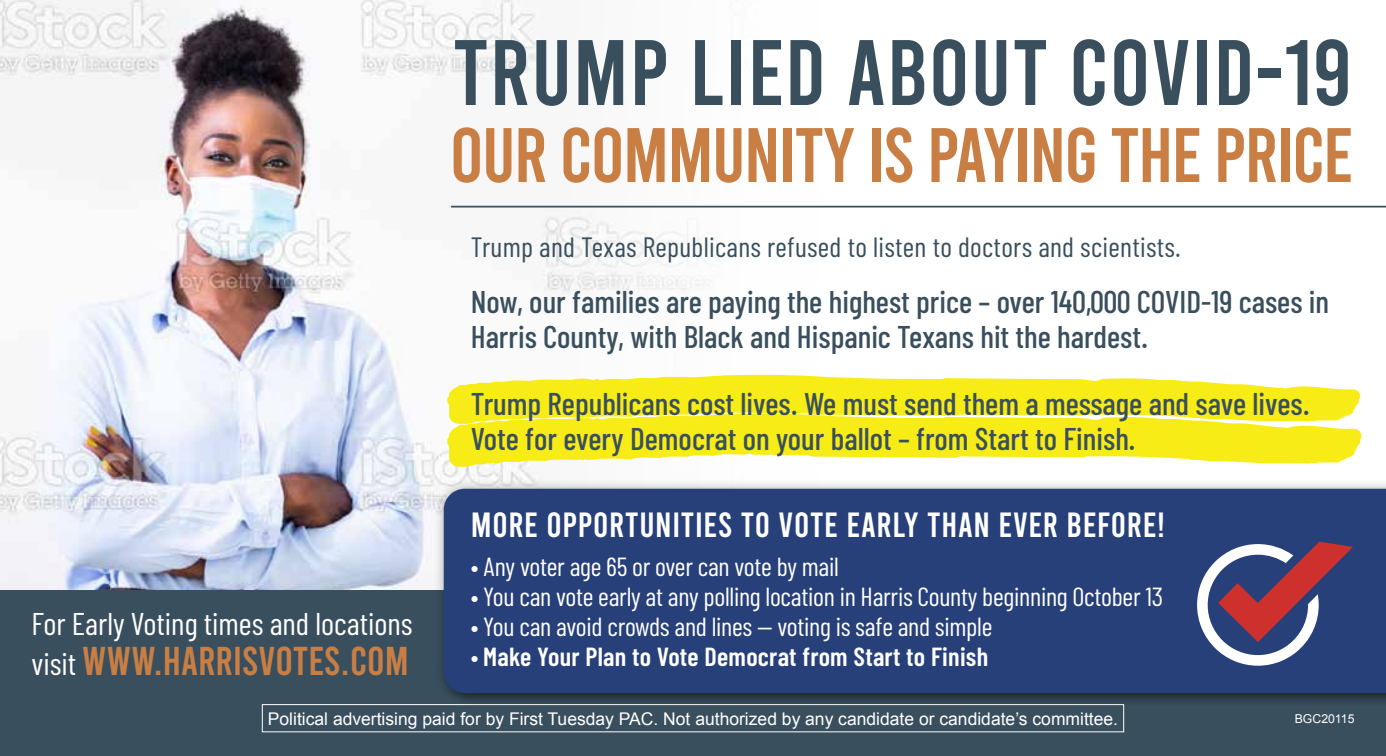
<style>
.page{position:relative;width:1386px;height:756px;background:#fff}
.page>*{position:absolute;margin:0;border:0;box-sizing:border-box;transform-origin:0 0}
.t1{font:92.75px "Bebas";letter-spacing:.015em;color:#394f5e}
.t2{font:77px "Bebas";letter-spacing:-.02em;color:#c97e44}
.t3{font:40.25px "Bebas";color:#c97e44}
.t4{font:35px "Bebas";letter-spacing:.02em;color:#fff}
.t5{font:500 31.5px/35px "Barlow Condensed";color:#394f5e}
.t6{font:31.5px "Barlow Condensed";color:#fff}
.t7{font:28px "Barlow Condensed";letter-spacing:.01em;color:#394f5e}
.t8{font:26.25px "Barlow Condensed";letter-spacing:-.01em;color:#fff}
.t9{font:600 26.25px "Barlow Condensed";letter-spacing:.01em;color:#fff}
.t10{font:17.5px "Arial";color:#fff}
.t11{font:12.25px "Arial";color:#fff}
.s1{font-family:"Barlow Condensed";font-size:31.5px;color:#fff}
.s2{font-weight:400}
</style>
<div class="page">
<img style="left:0;top:0;width:817px;height:591px">
<hr style="left:451px;top:206px;width:935px;height:2px;background:#394f5e">
<svg style="left:447px;top:375px;width:914px;height:38px;background:#f7ee36"></svg>
<svg style="left:447px;top:413px;width:915px;height:54px;fill:#f7ec16"></svg>
<div style="left:0;top:591px;width:1386px;height:165px;background:#394f5e"></div>
<div style="left:432px;top:477px;width:954px;height:227px;background:#000;opacity:.22"></div>
<div style="left:444px;top:489px;width:942px;height:204px;background:#274079"></div>
<svg style="left:1197px;top:542px;width:156px;height:124px;background:#6f5c7e"></svg>
<h1 class="t1" style="left:453px;top:26px;width:902px">TRUMP LIED ABOUT COVID-19</h1>
<h2 class="t2" style="left:450px;top:117px;width:905px">OUR COMMUNITY IS PAYING THE PRICE</h2>
<p class="t6" style="left:32px;top:604px;width:383px">For Early Voting times and locations</p>
<p class="t3" style="left:32px;top:641px;width:379px"><span class="s1">visit</span> WWW.HARRISVOTES.COM</p>
<p class="t7" style="left:471px;top:230px;width:712px">Trump and Texas Republicans refused to listen to doctors and scientists.</p>
<p class="t5" style="left:471px;top:284px;width:860px">Now, our families are paying the highest price – over 140,000 COVID-19 cases in<br>Harris County, with Black and Hispanic Texans hit the hardest.</p>
<p class="t5" style="left:471px;top:386px;width:841px">Trump Republicans cost lives. We must send them a message and save lives.<br>Vote for every Democrat on your ballot – from Start to Finish.</p>
<p class="t4" style="left:471px;top:507px;width:696px">MORE OPPORTUNITIES TO VOTE EARLY THAN EVER BEFORE!</p>
<p class="t8" style="left:471px;top:551px;width:370px">• Any voter age 65 or over can vote by mail</p>
<p class="t8" style="left:471px;top:580px;width:694px">• You can vote early at any polling location in Harris County beginning October 13</p>
<p class="t8" style="left:471px;top:610px;width:523px">• You can avoid crowds and lines — voting is safe and simple</p>
<p class="t9" style="left:471px;top:640px;width:519px"><span class="s2">•</span> Make Your Plan to Vote Democrat from Start to Finish</p>
<p class="t10" style="left:268px;top:707px;width:852px">Political advertising paid for by First Tuesday PAC. Not authorized by any candidate or candidate’s committee.</p>
<p class="t11" style="left:1295px;top:710px;width:61px">BGC20115</p>
</div>
